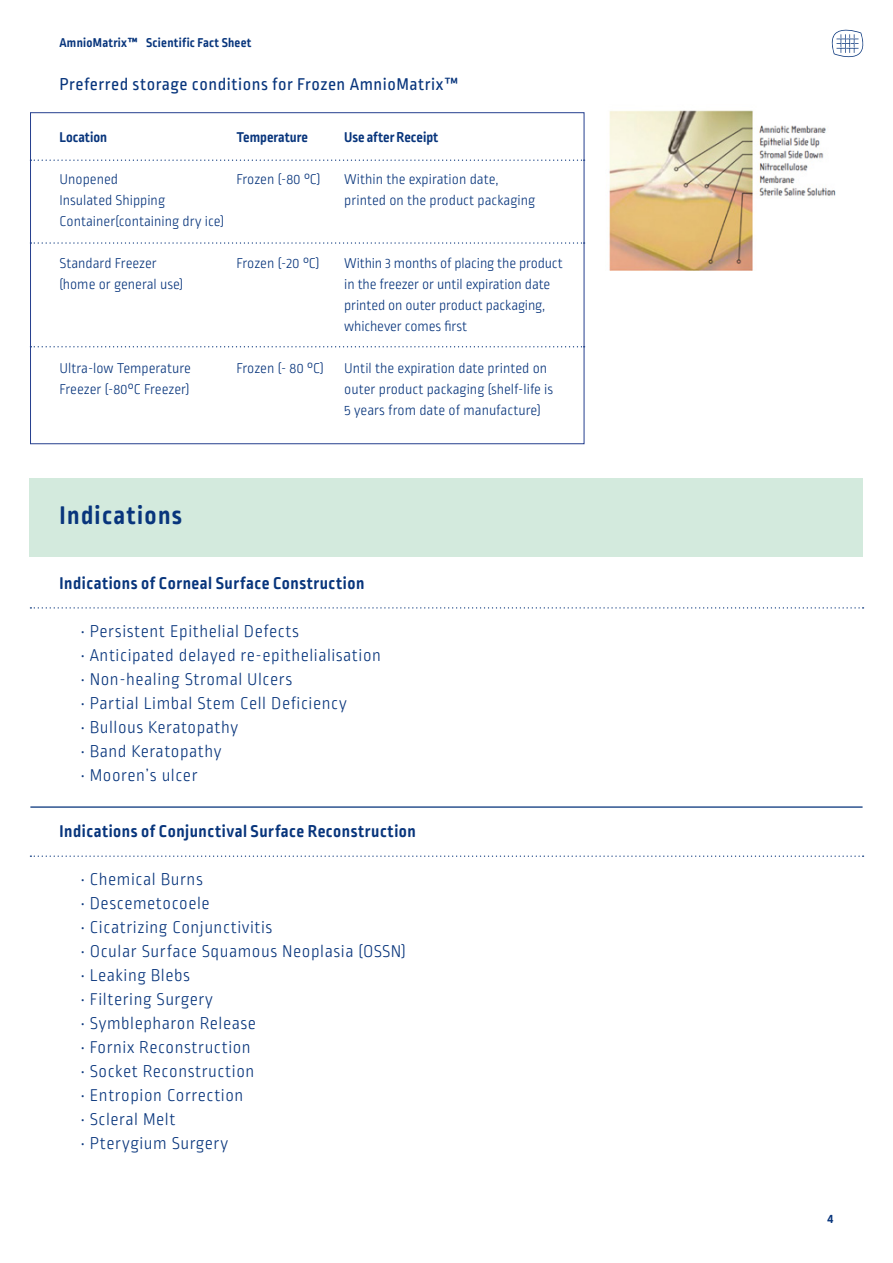
<style>
.page{position:relative;width:893px;height:1263px;background:#fff}
.page>*{position:absolute;margin:0;border:0;box-sizing:border-box;transform-origin:0 0}
.t1{font:700 27px "Ropa Soft Pro";letter-spacing:.05em;color:#08357c}
.t2{font:300 18px "Ropa Soft Pro";letter-spacing:.03em;color:#08357c}
.t3{font:700 18px "Ropa Soft Pro";letter-spacing:.03em;color:#08357c}
.t4{font:18px "Ropa Soft Pro";letter-spacing:.03em;color:#08357c}
.t5{font:300 15px/21px "Ropa Soft Pro";color:#08357c}
.t6{font:700 15px "Ropa Soft Pro";color:#08357c}
.t7{font:700 13.5px "Ropa Soft Pro";letter-spacing:.02em;color:#08357c}
</style>
<div class="page">
<img style="left:609px;top:110px;width:227px;height:161px">
<svg style="left:831px;top:29px;width:33px;height:29px"></svg>
<svg style="left:30px;top:607px;width:834px;height:1px"></svg>
<svg style="left:30px;top:855px;width:834px;height:2px"></svg>
<svg style="left:33px;top:160px;width:552px;height:1px"></svg>
<svg style="left:33px;top:242px;width:552px;height:2px"></svg>
<svg style="left:33px;top:346px;width:552px;height:1px"></svg>
<div style="left:30px;top:479px;width:833px;height:78px;background:#d3eadd"></div>
<hr style="left:30px;top:806px;width:833px;height:2px;background:#08357c">
<p class="t7" style="left:60px;top:35px;width:193px">AmnioMatrix™ Scientific Fact Sheet</p>
<p class="t4" style="left:60px;top:74px;width:400px">Preferred storage conditions for Frozen AmnioMatrix™</p>
<p class="t6" style="left:60px;top:128px;width:49px">Location</p>
<p class="t5" style="left:60px;top:169px;width:60px">Unopened</p>
<p class="t5" style="left:60px;top:190px;width:166px">Insulated Shipping<br>Container(containing dry ice)</p>
<p class="t5" style="left:60px;top:253px;width:99px">Standard Freezer</p>
<p class="t5" style="left:60px;top:274px;width:125px">(home or general use)</p>
<p class="t6" style="left:236px;top:128px;width:73px">Temperature</p>
<p class="t5" style="left:236px;top:169px;width:86px">Frozen (-80 °C)</p>
<p class="t5" style="left:236px;top:253px;width:85px">Frozen (-20 °C)</p>
<p class="t5" style="left:60px;top:358px;width:133px">Ultra-low Temperature<br>Freezer (-80°C Freezer)</p>
<p class="t5" style="left:236px;top:358px;width:89px">Frozen (- 80 °C)</p>
<p class="t6" style="left:344px;top:128px;width:96px">Use after Receipt</p>
<p class="t5" style="left:344px;top:169px;width:156px">Within the expiration date,</p>
<p class="t5" style="left:344px;top:190px;width:192px">printed on the product packaging</p>
<p class="t5" style="left:344px;top:253px;width:220px">Within 3 months of placing the product in the freezer or until expiration date printed on outer product packaging, whichever comes first</p>
<p class="t5" style="left:344px;top:358px;width:210px">Until the expiration date printed on outer product packaging (shelf-life is<br>5 years from date of manufacture)</p>
<p class="t1" style="left:60px;top:500px;width:124px">Indications</p>
<p class="t3" style="left:60px;top:572px;width:306px">Indications of Corneal Surface Construction</p>
<p class="t2" style="left:81px;top:621px;width:220px">• Persistent Epithelial Defects</p>
<p class="t2" style="left:81px;top:645px;width:302px">• Anticipated delayed re-epithelialisation</p>
<p class="t2" style="left:81px;top:669px;width:213px">• Non-healing Stromal Ulcers</p>
<p class="t2" style="left:81px;top:693px;width:268px">• Partial Limbal Stem Cell Deficiency</p>
<p class="t2" style="left:81px;top:717px;width:159px">• Bullous Keratopathy</p>
<p class="t2" style="left:81px;top:741px;width:142px">• Band Keratopathy</p>
<p class="t2" style="left:81px;top:765px;width:118px">• Mooren’s ulcer</p>
<p class="t3" style="left:60px;top:821px;width:358px">Indications of Conjunctival Surface Reconstruction</p>
<p class="t2" style="left:81px;top:869px;width:124px">• Chemical Burns</p>
<p class="t2" style="left:81px;top:893px;width:130px">• Descemetocoele</p>
<p class="t2" style="left:81px;top:917px;width:193px">• Cicatrizing Conjunctivitis</p>
<p class="t2" style="left:81px;top:941px;width:327px">• Ocular Surface Squamous Neoplasia (OSSN)</p>
<p class="t2" style="left:81px;top:965px;width:111px">• Leaking Blebs</p>
<p class="t2" style="left:81px;top:989px;width:134px">• Filtering Surgery</p>
<p class="t2" style="left:81px;top:1013px;width:177px">• Symblepharon Release</p>
<p class="t2" style="left:81px;top:1037px;width:171px">• Fornix Reconstruction</p>
<p class="t2" style="left:81px;top:1061px;width:175px">• Socket Reconstruction</p>
<p class="t2" style="left:81px;top:1085px;width:164px">• Entropion Correction</p>
<p class="t2" style="left:81px;top:1109px;width:96px">• Scleral Melt</p>
<p class="t2" style="left:81px;top:1133px;width:149px">• Pterygium Surgery</p>
<p class="t7" style="left:828px;top:1211px;width:7px">4</p>
</div>
